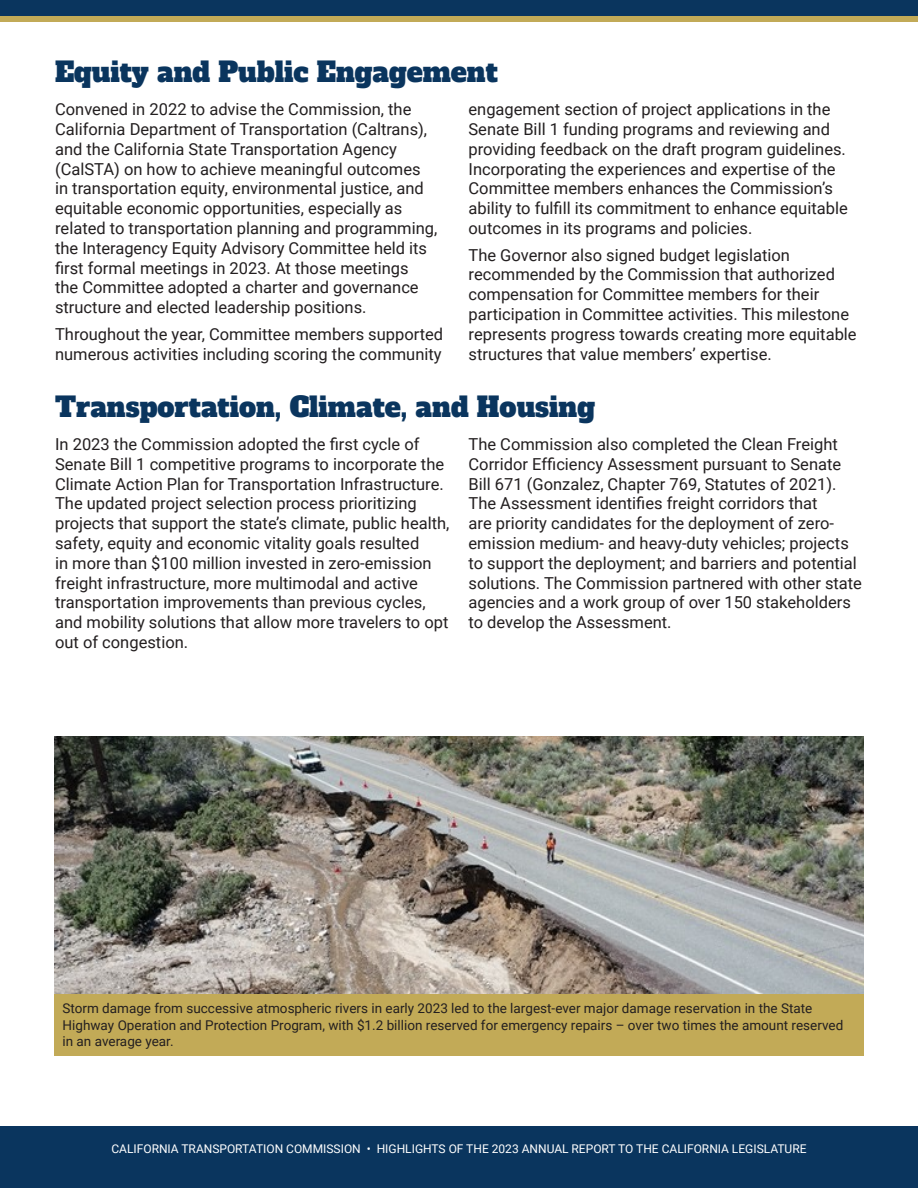
<style>
.page{position:relative;width:918px;height:1188px;background:#fff}
.page>*{position:absolute;margin:0;border:0;box-sizing:border-box;transform-origin:0 0}
.t1{font:27px "Alfa Slab One";color:#0a355e}
.t2{font:16.5px/19.8px "Roboto";color:#231f20}
.t3{font:13.5px/16.2px "Roboto";color:#231f20}
.t4{font:12px "Roboto";color:#fff}
</style>
<div class="page">
<div style="left:0;top:1126px;width:918px;height:62px;background:#0a355e"></div>
<div style="left:0;top:0;width:918px;height:16px;background:#0a355e"></div>
<div style="left:0;top:16px;width:918px;height:6px;background:#c2aa57"></div>
<div style="left:54px;top:993px;width:810px;height:63px;background:#c2aa57"></div>
<img style="left:54px;top:737px;width:810px;height:256px">
<h2 class="t1" style="left:55px;top:49px;width:444px">Equity and Public Engagement</h2>
<p class="t2" style="left:55px;top:99px;width:384px">Convened in 2022 to advise the Commission, the California Department of Transportation (Caltrans), and the California State Transportation Agency (CalSTA) on how to achieve meaningful outcomes in transportation equity, environmental justice, and equitable economic opportunities, especially as related to transportation planning and programming, the Interagency Equity Advisory Committee held its first formal meetings in 2023. At those meetings<br>the Committee adopted a charter and governance structure and elected leadership positions.</p>
<p class="t2" style="left:55px;top:323px;width:390px">Throughout the year, Committee members supported numerous activities including scoring the community</p>
<p class="t2" style="left:469px;top:99px;width:381px">engagement section of project applications in the Senate Bill 1 funding programs and reviewing and providing feedback on the draft program guidelines.<br>Incorporating the experiences and expertise of the Committee members enhances the Commission’s ability to fulfill its commitment to enhance equitable outcomes in its programs and policies.</p>
<p class="t2" style="left:469px;top:244px;width:390px">The Governor also signed budget legislation recommended by the Commission that authorized compensation for Committee members for their participation in Committee activities. This milestone represents progress towards creating more equitable structures that value members’ expertise.</p>
<h2 class="t1" style="left:55px;top:383px;width:541px">Transportation, Climate, and Housing</h2>
<p class="t2" style="left:55px;top:434px;width:396px">In 2023 the Commission adopted the first cycle of Senate Bill 1 competitive programs to incorporate the Climate Action Plan for Transportation Infrastructure.<br>The updated project selection process prioritizing projects that support the state’s climate, public health, safety, equity and economic vitality goals resulted<br>in more than $100 million invested in zero-emission freight infrastructure, more multimodal and active transportation improvements than previous cycles, and mobility solutions that allow more travelers to opt out of congestion.</p>
<p class="t2" style="left:469px;top:434px;width:395px">The Commission also completed the Clean Freight Corridor Efficiency Assessment pursuant to Senate Bill 671 (Gonzalez, Chapter 769, Statutes of 2021).<br>The Assessment identifies freight corridors that<br>are priority candidates for the deployment of zero&shy;emission medium- and heavy-duty vehicles; projects to support the deployment; and barriers and potential solutions. The Commission partnered with other state agencies and a work group of over 150 stakeholders to develop the Assessment.</p>
<p class="t3" style="left:63px;top:1000px;width:782px">Storm damage from successive atmospheric rivers in early 2023 led to the largest-ever major damage reservation in the State<br>Highway Operation and Protection Program, with $1.2 billion reserved for emergency repairs – over two times the amount reserved in an average year.</p>
<p class="t4" style="left:111px;top:1140px;width:697px">CALIFORNIA TRANSPORTATION COMMISSION • HIGHLIGHTS OF THE 2023 ANNUAL REPORT TO THE CALIFORNIA LEGISLATURE</p>
</div>
